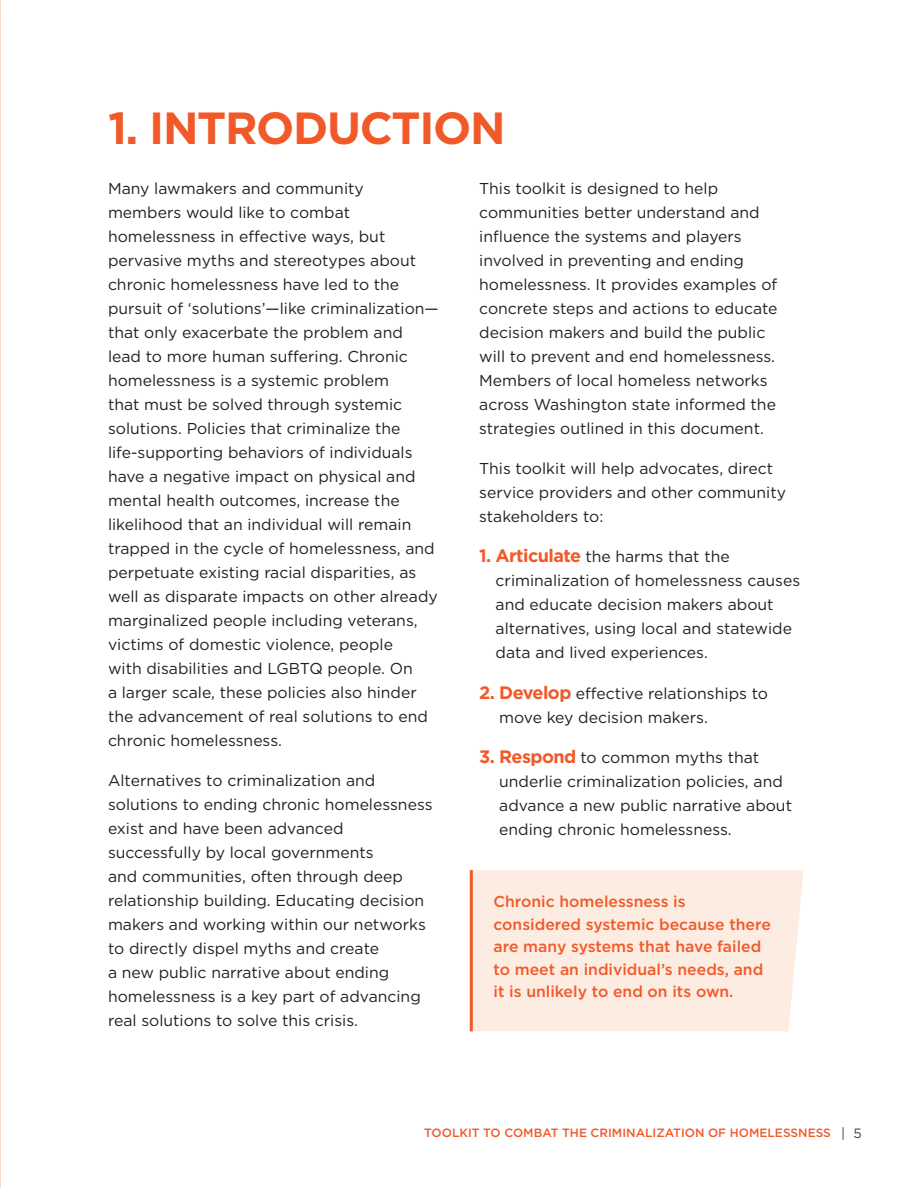
<style>
.page{position:relative;width:918px;height:1188px;background:#fff}
.page>*{position:absolute;margin:0;border:0;box-sizing:border-box;transform-origin:0 0}
.heading_1{font:700 45px "Gotham";letter-spacing:-.03em;color:#f15929}
.body{font:15.75px/24px "Gotham";color:#231f20}
.definition{font:500 15.75px/22.5px "Gotham";color:#f15929}
.t1{font:500 12px "Gotham";color:#f15929}
.s1{font-weight:700;font-size:18px;color:#f15929}
.s2{font-weight:400;font-size:13.5px;color:#3e3e3f}
</style>
<div class="page">
<div style="left:473px;top:870px;width:331px;height:161px;background:#fdece1"></div>
<hr style="left:470px;top:870px;width:3px;height:161px;background:#f15929">
<img style="left:0;top:0;width:1px;height:1188px">
<p class="heading_1" style="left:108px;top:102px;width:399px">1. INTRODUCTION</p>
<p class="body" style="left:108px;top:176px;width:332px">Many lawmakers and community members would like to combat homelessness in effective ways, but pervasive myths and stereotypes about chronic homelessness have led to the pursuit of ‘solutions’—like criminalization— that only exacerbate the problem and lead to more human suffering. Chronic homelessness is a systemic problem<br>that must be solved through systemic solutions. Policies that criminalize the life-supporting behaviors of individuals have a negative impact on physical and mental health outcomes, increase the likelihood that an individual will remain trapped in the cycle of homelessness, and perpetuate existing racial disparities, as well as disparate impacts on other already marginalized people including veterans, victims of domestic violence, people<br>with disabilities and LGBTQ people. On<br>a larger scale, these policies also hinder the advancement of real solutions to end chronic homelessness.</p>
<p class="body" style="left:108px;top:768px;width:326px">Alternatives to criminalization and solutions to ending chronic homelessness exist and have been advanced successfully by local governments<br>and communities, often through deep relationship building. Educating decision makers and working within our networks to directly dispel myths and create<br>a new public narrative about ending homelessness is a key part of advancing real solutions to solve this crisis.</p>
<p class="body" style="left:479px;top:176px;width:300px">This toolkit is designed to help communities better understand and influence the systems and players involved in preventing and ending homelessness. It provides examples of concrete steps and actions to educate decision makers and build the public will to prevent and end homelessness.<br>Members of local homeless networks across Washington state informed the strategies outlined in this document.</p>
<p class="body" style="left:479px;top:456px;width:308px">This toolkit will help advocates, direct service providers and other community stakeholders to:</p>
<p class="body" style="left:496px;top:545px;width:306px;text-indent:-16px"><span class="s1">1. Articulate</span> the harms that the criminalization of homelessness causes and educate decision makers about alternatives, using local and statewide data and lived experiences.</p>
<p class="body" style="left:499px;top:681px;width:270px;text-indent:-20px"><span class="s1">2. Develop</span> effective relationships to move key decision makers.</p>
<p class="body" style="left:499px;top:745px;width:294px;text-indent:-20px"><span class="s1">3. Respond</span> to common myths that underlie criminalization policies, and advance a new public narrative about ending chronic homelessness.</p>
<p class="definition" style="left:494px;top:890px;width:279px">Chronic homelessness is considered systemic because there are many systems that have failed to meet an individual’s needs, and it is unlikely to end on its own.</p>
<p class="t1" style="left:424px;top:1126px;width:439px">TOOLKIT TO COMBAT THE CRIMINALIZATION OF HOMELESSNESS <span class="s2">| 5</span></p>
</div>
